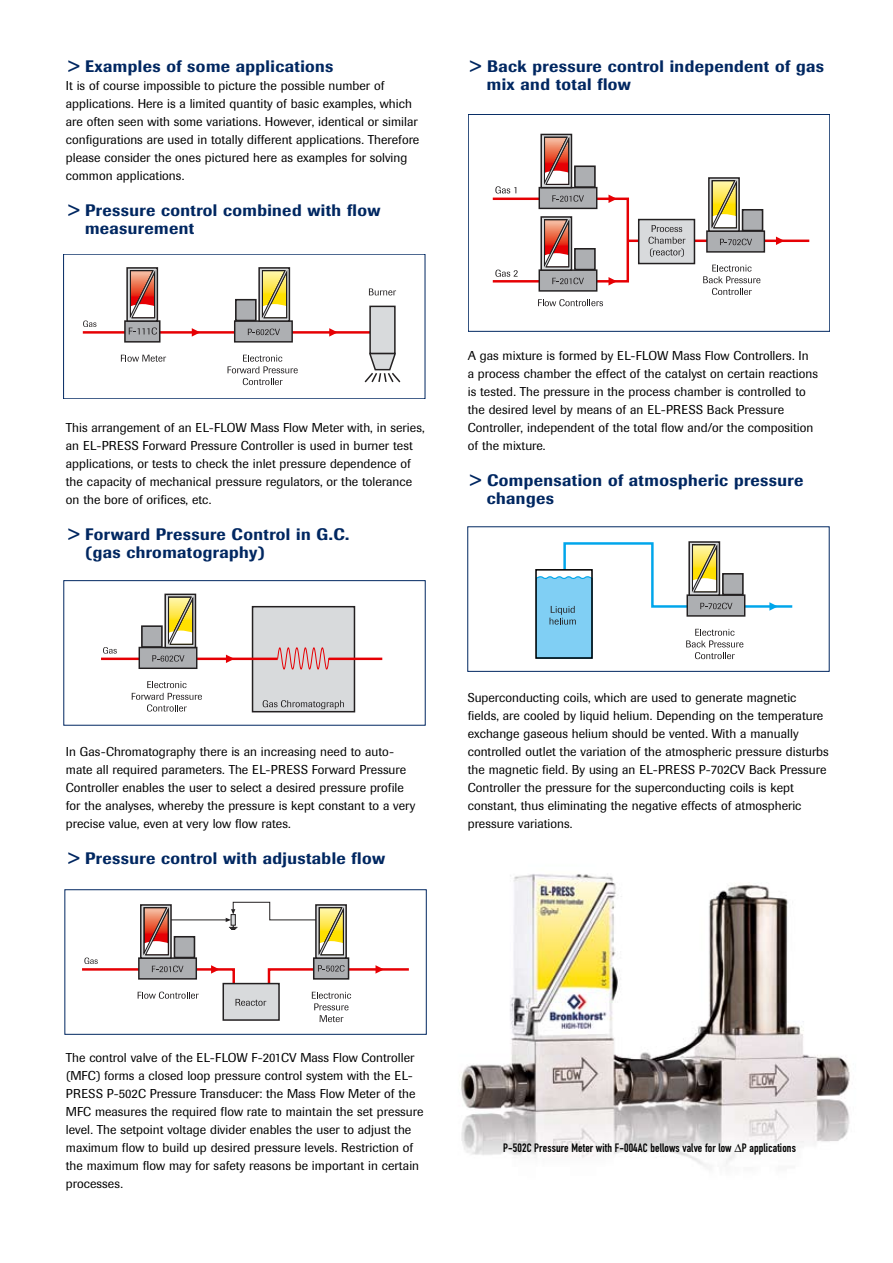
<style>
.page{position:relative;width:893px;height:1263px;background:#fff}
.page>*{position:absolute;margin:0;border:0;box-sizing:border-box;transform-origin:0 0}
.t1{font:500 16.5px/18px "Berthold Imago BQ";letter-spacing:.025em;color:#002761}
.t2{font:12.75px/18px "Berthold Imago BQ";color:#000}
.t3{font:12px "DIN Engschrift";letter-spacing:.01em;color:#000}
</style>
<div class="page">
<img style="left:461px;top:874px;width:389px;height:293px">
<hr style="left:628px;top:240px;width:181px;height:2px;background:#e60004">
<svg style="left:776px;top:237px;width:8px;height:8px"></svg>
<svg style="left:538px;top:299px;width:65px;height:7px"></svg>
<svg style="left:495px;top:186px;width:21px;height:7px"></svg>
<svg style="left:495px;top:270px;width:23px;height:7px"></svg>
<svg style="left:608px;top:195px;width:9px;height:8px"></svg>
<svg style="left:608px;top:277px;width:6px;height:8px"></svg>
<svg style="left:703px;top:265px;width:57px;height:30px"></svg>
<div style="left:639px;top:220px;width:55px;height:44px;background:#d8dadc"></div>
<div style="left:638px;top:219px;width:57px;height:45px;border:2px solid #232021"></div>
<svg style="left:648px;top:225px;width:37px;height:32px"></svg>
<div style="left:468px;top:114px;width:362px;height:217px;border:1px solid #002761"></div>
<div style="left:491px;top:198px;width:138px;height:85px;border:2px solid #e60004"></div>
<div style="left:539px;top:188px;width:58px;height:20px;background:#adafb2"></div>
<div style="left:539px;top:187px;width:58px;height:22px;border:1px solid #232021"></div>
<div style="left:575px;top:166px;width:20px;height:21px;background:#adafb2"></div>
<div style="left:574px;top:165px;width:22px;height:23px;border:2px solid #232021"></div>
<div style="left:541px;top:134px;width:30px;height:53px;background:#d8dadc"></div>
<div style="left:540px;top:134px;width:32px;height:54px;border:2px solid #232021"></div>
<svg style="left:552px;top:195px;width:32px;height:7px"></svg>
<svg style="left:544px;top:135px;width:26px;height:51px"></svg>
<div style="left:539px;top:270px;width:58px;height:21px;background:#adafb2"></div>
<div style="left:539px;top:269px;width:58px;height:23px;border:1px solid #232021"></div>
<div style="left:575px;top:249px;width:20px;height:21px;background:#adafb2"></div>
<div style="left:574px;top:248px;width:22px;height:22px;border:2px solid #232021"></div>
<div style="left:541px;top:217px;width:30px;height:52px;background:#d8dadc"></div>
<div style="left:540px;top:216px;width:32px;height:55px;border:2px solid #232021"></div>
<svg style="left:552px;top:278px;width:32px;height:6px"></svg>
<svg style="left:544px;top:218px;width:26px;height:51px"></svg>
<div style="left:707px;top:231px;width:57px;height:21px;background:#adafb2"></div>
<div style="left:706px;top:230px;width:59px;height:23px;border:1px solid #232021"></div>
<div style="left:742px;top:210px;width:20px;height:21px;background:#adafb2"></div>
<div style="left:742px;top:209px;width:21px;height:22px;border:2px solid #232021"></div>
<div style="left:708px;top:177px;width:32px;height:55px;border:2px solid #232021"></div>
<svg style="left:720px;top:239px;width:32px;height:6px"></svg>
<svg style="left:711px;top:179px;width:27px;height:51px"></svg>
<svg style="left:82px;top:902px;width:327px;height:120px"></svg>
<div style="left:65px;top:889px;width:361px;height:145px;border:1px solid #002761"></div>
<hr style="left:83px;top:331px;width:287px;height:3px;background:#e60004">
<svg style="left:329px;top:328px;width:9px;height:9px"></svg>
<svg style="left:121px;top:355px;width:45px;height:7px"></svg>
<svg style="left:83px;top:320px;width:13px;height:7px"></svg>
<svg style="left:192px;top:328px;width:8px;height:9px"></svg>
<svg style="left:228px;top:355px;width:70px;height:30px"></svg>
<svg style="left:363px;top:305px;width:38px;height:78px"></svg>
<svg style="left:369px;top:288px;width:27px;height:7px"></svg>
<div style="left:125px;top:321px;width:35px;height:21px;background:#adafb2"></div>
<div style="left:124px;top:320px;width:36px;height:23px;border:2px solid #232021"></div>
<svg style="left:129px;top:327px;width:28px;height:8px"></svg>
<div style="left:126px;top:267px;width:32px;height:55px;border:2px solid #232021"></div>
<svg style="left:129px;top:269px;width:27px;height:51px"></svg>
<div style="left:235px;top:321px;width:57px;height:21px;background:#adafb2"></div>
<div style="left:234px;top:320px;width:59px;height:23px;border:1px solid #232021"></div>
<div style="left:236px;top:300px;width:20px;height:20px;background:#adafb2"></div>
<div style="left:235px;top:299px;width:22px;height:22px;border:2px solid #232021"></div>
<div style="left:258px;top:267px;width:32px;height:55px;border:2px solid #232021"></div>
<svg style="left:248px;top:329px;width:32px;height:6px"></svg>
<svg style="left:261px;top:269px;width:27px;height:51px"></svg>
<div style="left:253px;top:607px;width:101px;height:105px;background:#d8dadc"></div>
<div style="left:252px;top:606px;width:103px;height:106px;border:2px solid #232021"></div>
<hr style="left:101px;top:658px;width:177px;height:2px;background:#e60004">
<hr style="left:329px;top:658px;width:53px;height:2px;background:#e60004">
<svg style="left:226px;top:655px;width:8px;height:8px"></svg>
<svg style="left:132px;top:681px;width:70px;height:30px"></svg>
<div style="left:139px;top:647px;width:58px;height:21px;background:#adafb2"></div>
<div style="left:139px;top:647px;width:58px;height:22px;border:1px solid #232021"></div>
<div style="left:142px;top:626px;width:20px;height:21px;background:#adafb2"></div>
<div style="left:141px;top:625px;width:22px;height:23px;border:2px solid #232021"></div>
<div style="left:165px;top:594px;width:30px;height:53px;background:#d8dadc"></div>
<div style="left:164px;top:594px;width:32px;height:54px;border:2px solid #232021"></div>
<svg style="left:152px;top:655px;width:32px;height:7px"></svg>
<svg style="left:103px;top:647px;width:14px;height:7px"></svg>
<svg style="left:168px;top:595px;width:26px;height:51px"></svg>
<svg style="left:263px;top:700px;width:81px;height:9px"></svg>
<div style="left:64px;top:580px;width:361px;height:145px;border:1px solid #002761"></div>
<svg style="left:277px;top:647px;width:52px;height:23px"></svg>
<svg style="left:536px;top:541px;width:257px;height:118px"></svg>
<svg style="left:734px;top:1144px;width:8px;height:8px"></svg>
<p class="t1" style="left:68px;top:57px;width:267px">&gt; Examples of some applications</p>
<p class="t2" style="left:66px;top:77px;width:355px">It is of course impossible to picture the possible number of applications. Here is a limited quantity of basic examples, which are often seen with some variations. However, identical or similar configurations are used in totally different applications. Therefore please consider the ones pictured here as examples for solving common applications.</p>
<p class="t1" style="left:85px;top:201px;width:297px;text-indent:-17px">&gt; Pressure control combined with flow measurement</p>
<p class="t1" style="left:487px;top:57px;width:339px;text-indent:-17px">&gt; Back pressure control independent of gas mix and total flow</p>
<p class="t2" style="left:66px;top:419px;width:360px">This arrangement of an EL-FLOW Mass Flow Meter with, in series, an EL-PRESS Forward Pressure Controller is used in burner test applications, or tests to check the inlet pressure dependence of the capacity of mechanical pressure regulators, or the tolerance on the bore of orifices, etc.</p>
<p class="t1" style="left:85px;top:525px;width:266px;text-indent:-17px">&gt; Forward Pressure Control in G.C. (gas chromatography)</p>
<p class="t2" style="left:468px;top:347px;width:352px">A gas mixture is formed by EL-FLOW Mass Flow Controllers. In a process chamber the effect of the catalyst on certain reactions is tested. The pressure in the process chamber is controlled to the desired level by means of an EL-PRESS Back Pressure Controller, independent of the total flow and/or the composition of the mixture.</p>
<p class="t1" style="left:487px;top:471px;width:318px;text-indent:-17px">&gt; Compensation of atmospheric pressure changes</p>
<p class="t2" style="left:66px;top:743px;width:351px">In Gas-Chromatography there is an increasing need to auto&shy;mate all required parameters. The EL-PRESS Forward Pressure Controller enables the user to select a desired pressure profile for the analyses, whereby the pressure is kept constant to a very precise value, even at very low flow rates.</p>
<p class="t1" style="left:68px;top:849px;width:318px">&gt; Pressure control with adjustable flow</p>
<p class="t2" style="left:468px;top:689px;width:363px">Superconducting coils, which are used to generate magnetic fields, are cooled by liquid helium. Depending on the temperature exchange gaseous helium should be vented. With a manually controlled outlet the variation of the atmospheric pressure disturbs the magnetic field. By using an EL-PRESS P-702CV Back Pressure Controller the pressure for the superconducting coils is kept constant, thus eliminating the negative effects of atmospheric pressure variations.</p>
<p class="t2" style="left:66px;top:1049px;width:359px">The control valve of the EL-FLOW F-201CV Mass Flow Controller (MFC) forms a closed loop pressure control system with the EL-PRESS P-502C Pressure Transducer: the Mass Flow Meter of the MFC measures the required flow rate to maintain the set pressure level. The setpoint voltage divider enables the user to adjust the maximum flow to build up desired pressure levels. Restriction of the maximum flow may for safety reasons be important in certain processes.</p>
<p class="t3" style="left:503px;top:1141px;width:294px">P-502C Pressure Meter with F-004AC bellows valve for low P applications</p>
</div>
